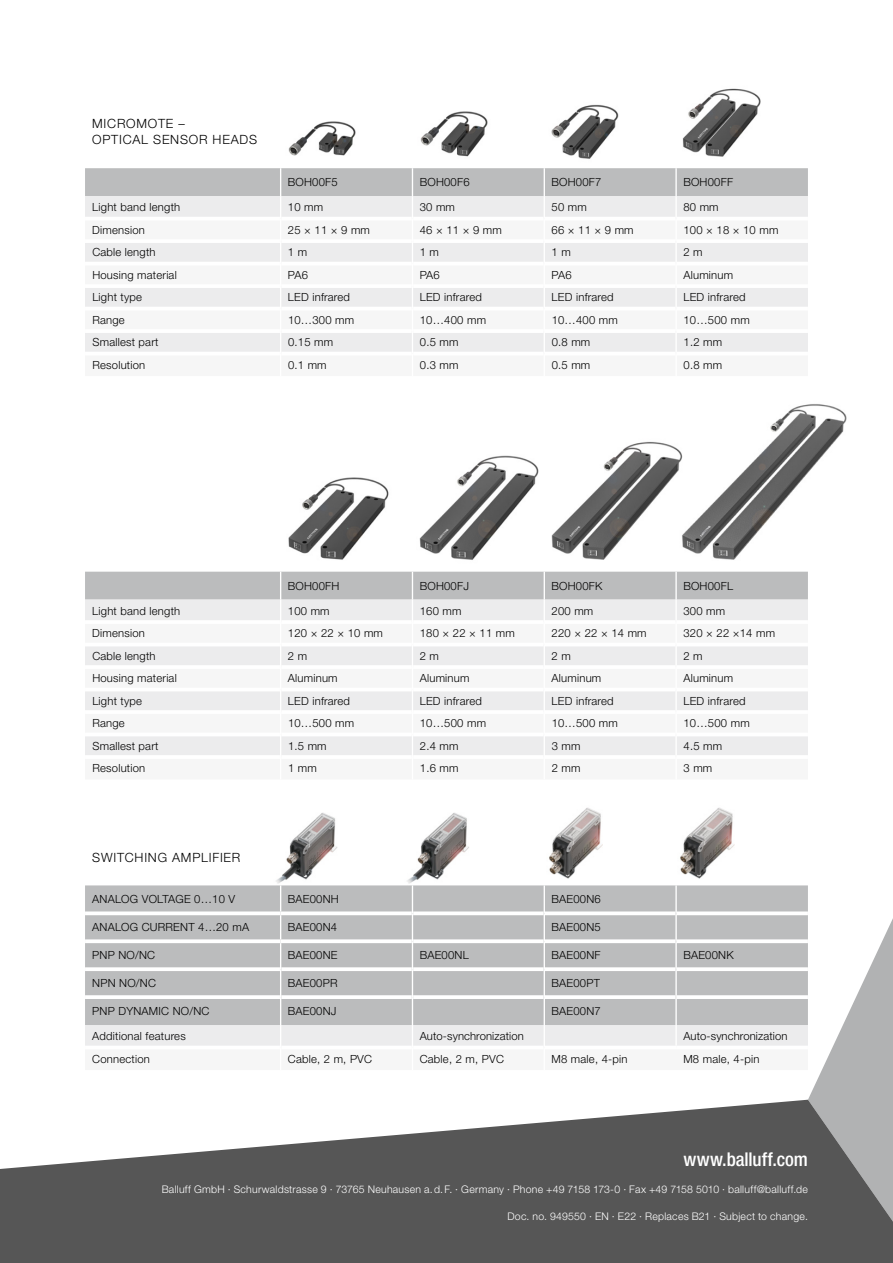
<style>
.page{position:relative;width:893px;height:1263px;background:#fff}
.page>*{position:absolute;margin:0;border:0;box-sizing:border-box;transform-origin:0 0}
.t1{font:500 condensed 19.05px "Helvetica Neue LT Pro";color:#fff}
.t2{font:300 12.75px/16.5px "Helvetica Neue LT Pro";letter-spacing:.06em;color:#000}
.t3{font:300 11.25px "Helvetica Neue LT Pro";letter-spacing:.02em;color:#000}
.t4{font:300 10.5px "Helvetica Neue LT Pro";letter-spacing:.025em;color:#fff}
</style>
<div class="page">
<svg style="left:808px;top:918px;width:85px;height:182px"></svg>
<svg style="left:0;top:1100px;width:893px;height:163px;fill:#565656"></svg>
<svg style="left:85px;top:168px;width:723px;height:184px"></svg>
<hr style="left:675px;top:168px;width:2px;height:28px;background:#fff">
<svg style="left:85px;top:572px;width:723px;height:183px"></svg>
<hr style="left:675px;top:572px;width:2px;height:28px;background:#fff">
<img style="left:276px;top:813px;width:62px;height:71px">
<img style="left:407px;top:813px;width:62px;height:71px">
<svg style="left:85px;top:885px;width:723px;height:161px;background:#c8c9c9"></svg>
<hr style="left:675px;top:997px;width:2px;height:28px;background:#fff">
<img style="left:549px;top:807px;width:54px;height:72px">
<img style="left:680px;top:807px;width:55px;height:72px">
<img style="left:286px;top:121px;width:73px;height:55px">
<img style="left:420px;top:111px;width:68px;height:46px">
<img style="left:551px;top:104px;width:68px;height:55px">
<img style="left:682px;top:88px;width:79px;height:69px">
<img style="left:283px;top:477px;width:110px;height:98px">
<img style="left:413px;top:455px;width:131px;height:118px">
<img style="left:544px;top:441px;width:128px;height:133px">
<img style="left:672px;top:404px;width:175px;height:171px">
<p class="t2" style="left:92px;top:115px;width:166px">MICROMOTE –<br>OPTICAL SENSOR HEADS</p>
<p class="t3" style="left:288px;top:175px;width:51px">BOH00F5</p>
<p class="t3" style="left:420px;top:175px;width:51px">BOH00F6</p>
<p class="t3" style="left:551px;top:175px;width:51px">BOH00F7</p>
<p class="t3" style="left:683px;top:175px;width:51px">BOH00FF</p>
<p class="t3" style="left:92px;top:200px;width:89px">Light band length</p>
<p class="t3" style="left:288px;top:200px;width:37px">10 mm</p>
<p class="t3" style="left:420px;top:200px;width:37px">30 mm</p>
<p class="t3" style="left:552px;top:200px;width:37px">50 mm</p>
<p class="t3" style="left:683px;top:200px;width:37px">80 mm</p>
<p class="t3" style="left:92px;top:223px;width:54px">Dimension</p>
<p class="t3" style="left:288px;top:223px;width:84px">25 × 11 × 9 mm</p>
<p class="t3" style="left:420px;top:223px;width:84px">46 × 11 × 9 mm</p>
<p class="t3" style="left:552px;top:223px;width:84px">66 × 11 × 9 mm</p>
<p class="t3" style="left:683px;top:223px;width:97px">100 × 18 × 10 mm</p>
<p class="t3" style="left:92px;top:245px;width:65px">Cable length</p>
<p class="t3" style="left:288px;top:245px;width:21px">1 m</p>
<p class="t3" style="left:420px;top:245px;width:21px">1 m</p>
<p class="t3" style="left:552px;top:245px;width:21px">1 m</p>
<p class="t3" style="left:683px;top:245px;width:21px">2 m</p>
<p class="t3" style="left:92px;top:268px;width:86px">Housing material</p>
<p class="t3" style="left:288px;top:268px;width:22px">PA6</p>
<p class="t3" style="left:420px;top:268px;width:22px">PA6</p>
<p class="t3" style="left:552px;top:268px;width:22px">PA6</p>
<p class="t3" style="left:683px;top:268px;width:51px">Aluminum</p>
<p class="t3" style="left:92px;top:290px;width:51px">Light type</p>
<p class="t3" style="left:288px;top:290px;width:64px">LED infrared</p>
<p class="t3" style="left:420px;top:290px;width:64px">LED infrared</p>
<p class="t3" style="left:552px;top:290px;width:64px">LED infrared</p>
<p class="t3" style="left:683px;top:290px;width:64px">LED infrared</p>
<p class="t3" style="left:92px;top:313px;width:34px">Range</p>
<p class="t3" style="left:288px;top:313px;width:68px">10…300 mm</p>
<p class="t3" style="left:420px;top:313px;width:68px">10…400 mm</p>
<p class="t3" style="left:552px;top:313px;width:68px">10…400 mm</p>
<p class="t3" style="left:683px;top:313px;width:68px">10…500 mm</p>
<p class="t3" style="left:92px;top:335px;width:68px">Smallest part</p>
<p class="t3" style="left:288px;top:335px;width:47px">0.15 mm</p>
<p class="t3" style="left:420px;top:335px;width:40px">0.5 mm</p>
<p class="t3" style="left:552px;top:335px;width:40px">0.8 mm</p>
<p class="t3" style="left:683px;top:335px;width:40px">1.2 mm</p>
<p class="t3" style="left:92px;top:358px;width:54px">Resolution</p>
<p class="t3" style="left:288px;top:358px;width:40px">0.1 mm</p>
<p class="t3" style="left:420px;top:358px;width:40px">0.3 mm</p>
<p class="t3" style="left:552px;top:358px;width:40px">0.5 mm</p>
<p class="t3" style="left:683px;top:358px;width:40px">0.8 mm</p>
<p class="t3" style="left:288px;top:579px;width:53px">BOH00FH</p>
<p class="t3" style="left:420px;top:579px;width:51px">BOH00FJ</p>
<p class="t3" style="left:551px;top:579px;width:52px">BOH00FK</p>
<p class="t3" style="left:683px;top:579px;width:51px">BOH00FL</p>
<p class="t3" style="left:92px;top:604px;width:89px">Light band length</p>
<p class="t3" style="left:288px;top:604px;width:43px">100 mm</p>
<p class="t3" style="left:420px;top:604px;width:43px">160 mm</p>
<p class="t3" style="left:552px;top:604px;width:43px">200 mm</p>
<p class="t3" style="left:683px;top:604px;width:43px">300 mm</p>
<p class="t3" style="left:92px;top:626px;width:54px">Dimension</p>
<p class="t3" style="left:288px;top:626px;width:97px">120 × 22 × 10 mm</p>
<p class="t3" style="left:420px;top:626px;width:97px">180 × 22 × 11 mm</p>
<p class="t3" style="left:552px;top:626px;width:97px">220 × 22 × 14 mm</p>
<p class="t3" style="left:683px;top:626px;width:93px">320 × 22 ×14 mm</p>
<p class="t3" style="left:92px;top:649px;width:65px">Cable length</p>
<p class="t3" style="left:288px;top:649px;width:21px">2 m</p>
<p class="t3" style="left:420px;top:649px;width:21px">2 m</p>
<p class="t3" style="left:552px;top:649px;width:21px">2 m</p>
<p class="t3" style="left:683px;top:649px;width:21px">2 m</p>
<p class="t3" style="left:92px;top:671px;width:86px">Housing material</p>
<p class="t3" style="left:288px;top:671px;width:51px">Aluminum</p>
<p class="t3" style="left:420px;top:671px;width:51px">Aluminum</p>
<p class="t3" style="left:552px;top:671px;width:51px">Aluminum</p>
<p class="t3" style="left:683px;top:671px;width:51px">Aluminum</p>
<p class="t3" style="left:92px;top:694px;width:51px">Light type</p>
<p class="t3" style="left:288px;top:694px;width:64px">LED infrared</p>
<p class="t3" style="left:420px;top:694px;width:64px">LED infrared</p>
<p class="t3" style="left:552px;top:694px;width:64px">LED infrared</p>
<p class="t3" style="left:683px;top:694px;width:64px">LED infrared</p>
<p class="t3" style="left:92px;top:716px;width:34px">Range</p>
<p class="t3" style="left:288px;top:716px;width:68px">10…500 mm</p>
<p class="t3" style="left:420px;top:716px;width:68px">10…500 mm</p>
<p class="t3" style="left:552px;top:716px;width:68px">10…500 mm</p>
<p class="t3" style="left:683px;top:716px;width:68px">10…500 mm</p>
<p class="t3" style="left:92px;top:739px;width:68px">Smallest part</p>
<p class="t3" style="left:288px;top:739px;width:40px">1.5 mm</p>
<p class="t3" style="left:420px;top:739px;width:40px">2.4 mm</p>
<p class="t3" style="left:552px;top:739px;width:30px">3 mm</p>
<p class="t3" style="left:683px;top:739px;width:40px">4.5 mm</p>
<p class="t3" style="left:92px;top:761px;width:54px">Resolution</p>
<p class="t3" style="left:288px;top:761px;width:30px">1 mm</p>
<p class="t3" style="left:420px;top:761px;width:40px">1.6 mm</p>
<p class="t3" style="left:552px;top:761px;width:30px">2 mm</p>
<p class="t3" style="left:683px;top:761px;width:30px">3 mm</p>
<p class="t2" style="left:92px;top:849px;width:150px">SWITCHING AMPLIFIER</p>
<p class="t3" style="left:92px;top:892px;width:144px">ANALOG VOLTAGE 0…10 V</p>
<p class="t3" style="left:288px;top:892px;width:52px">BAE00NH</p>
<p class="t3" style="left:551px;top:892px;width:51px">BAE00N6</p>
<p class="t3" style="left:92px;top:920px;width:158px">ANALOG CURRENT 4…20 mA</p>
<p class="t3" style="left:288px;top:920px;width:51px">BAE00N4</p>
<p class="t3" style="left:551px;top:920px;width:51px">BAE00N5</p>
<p class="t3" style="left:92px;top:948px;width:64px">PNP NO/NC</p>
<p class="t3" style="left:288px;top:948px;width:51px">BAE00NE</p>
<p class="t3" style="left:420px;top:948px;width:51px">BAE00NL</p>
<p class="t3" style="left:551px;top:948px;width:51px">BAE00NF</p>
<p class="t3" style="left:683px;top:948px;width:52px">BAE00NK</p>
<p class="t3" style="left:92px;top:976px;width:65px">NPN NO/NC</p>
<p class="t3" style="left:288px;top:976px;width:51px">BAE00PR</p>
<p class="t3" style="left:552px;top:976px;width:50px">BAE00PT</p>
<p class="t3" style="left:92px;top:1004px;width:119px">PNP DYNAMIC NO/NC</p>
<p class="t3" style="left:288px;top:1004px;width:50px">BAE00NJ</p>
<p class="t3" style="left:552px;top:1004px;width:51px">BAE00N7</p>
<p class="t3" style="left:92px;top:1029px;width:95px">Additional features</p>
<p class="t3" style="left:420px;top:1029px;width:106px">Auto-synchronization</p>
<p class="t3" style="left:683px;top:1029px;width:106px">Auto-synchronization</p>
<p class="t3" style="left:92px;top:1052px;width:59px">Connection</p>
<p class="t3" style="left:288px;top:1052px;width:86px">Cable, 2 m, PVC</p>
<p class="t3" style="left:420px;top:1052px;width:86px">Cable, 2 m, PVC</p>
<p class="t3" style="left:552px;top:1052px;width:78px">M8 male, 4-pin</p>
<p class="t3" style="left:683px;top:1052px;width:78px">M8 male, 4-pin</p>
<h1 class="t1" style="left:683px;top:1148px;width:126px">www.balluff.com</h1>
<p class="t4" style="left:162px;top:1183px;width:648px">Balluff GmbH · Schurwaldstrasse 9 · 73765 Neuhausen a.d. F. · Germany · Phone +49 7158 173-0 · Fax +49 7158 5010 · balluff@balluff.de</p>
<p class="t4" style="left:507px;top:1210px;width:302px">Doc. no. 949550 · EN · E22 · Replaces B21 · Subject to change.</p>
</div>
